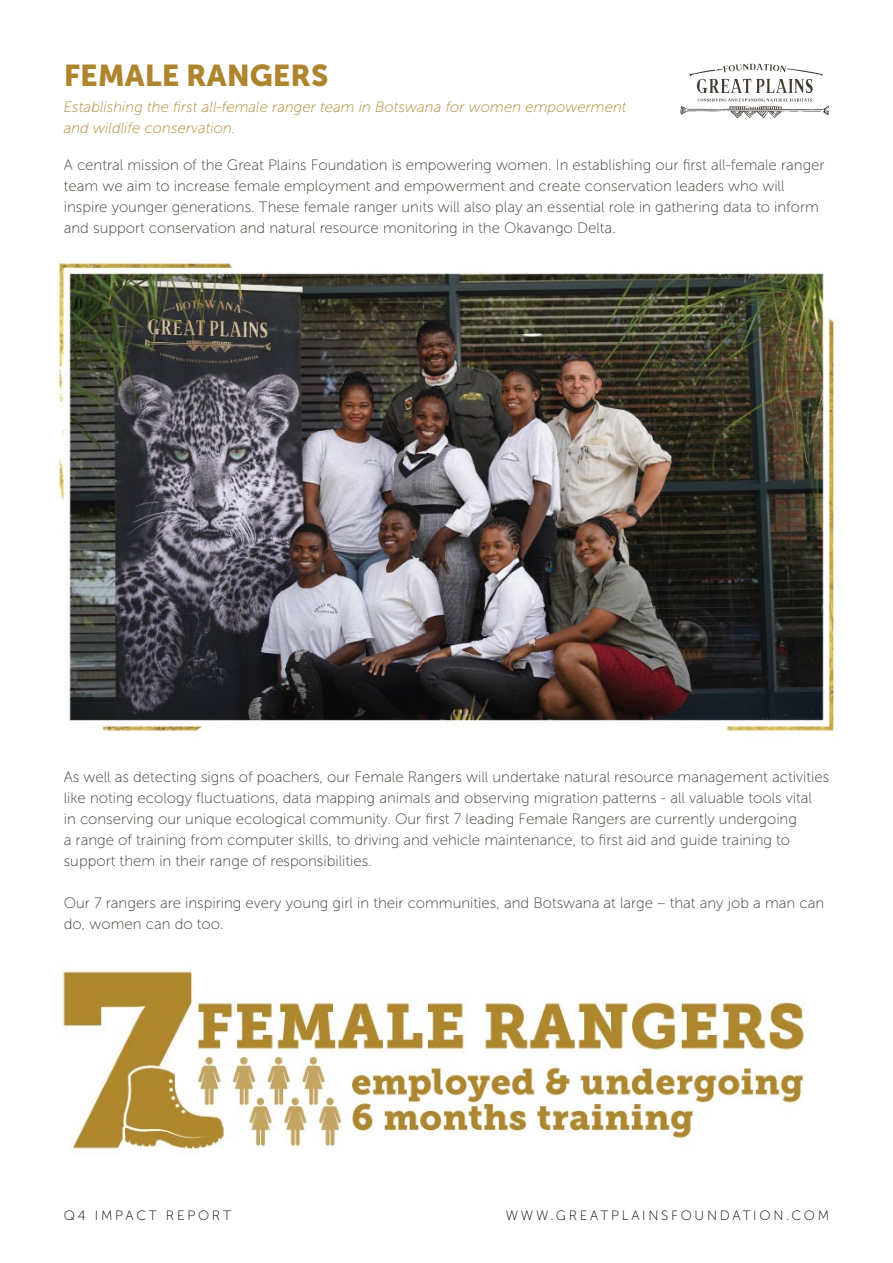
<style>
.page{position:relative;width:893px;height:1263px;background:#fff}
.page>*{position:absolute;margin:0;border:0;box-sizing:border-box;transform-origin:0 0}
.t1{font:30px "Museo Sans 900";color:#ae852d}
.t2{font:15px/21px "Museo Sans 100";color:#413b33}
.t3{font:italic 15px/21px "Museo Sans 100";color:#ae852d}
.t4{font:13.5px "Museo Sans 100";letter-spacing:.2em;color:#000}
</style>
<div class="page">
<svg style="left:680px;top:99px;width:150px;height:20px"></svg>
<svg style="left:689px;top:64px;width:133px;height:29px"></svg>
<img style="left:58px;top:262px;width:781px;height:475px">
<img style="left:62px;top:970px;width:743px;height:181px">
<h1 class="t1" style="left:64px;top:59px;width:266px">FEMALE RANGERS</h1>
<p class="t3" style="left:64px;top:96px;width:564px">Establishing the first all-female ranger team in Botswana for women empowerment and wildlife conservation.</p>
<p class="t2" style="left:64px;top:155px;width:762px">A central mission of the Great Plains Foundation is empowering women. In establishing our first all-female ranger team we aim to increase female employment and empowerment and create conservation leaders who will inspire younger generations. These female ranger units will also play an essential role in gathering data to inform and support conservation and natural resource monitoring in the Okavango Delta.</p>
<p class="t2" style="left:64px;top:767px;width:767px">As well as detecting signs of poachers, our Female Rangers will undertake natural resource management activities like noting ecology fluctuations, data mapping animals and observing migration patterns - all valuable tools vital<br>in conserving our unique ecological community. Our first 7 leading Female Rangers are currently undergoing<br>a range of training from computer skills, to driving and vehicle maintenance, to first aid and guide training to support them in their range of responsibilities.</p>
<p class="t2" style="left:64px;top:893px;width:762px">Our 7 rangers are inspiring every young girl in their communities, and Botswana at large – that any job a man can do, women can do too.</p>
<p class="t4" style="left:64px;top:1208px;width:169px">Q4 IMPACT REPORT</p>
<p class="t4" style="left:506px;top:1208px;width:325px">WWW.GREATPLAINSFOUNDATION.COM</p>
</div>
